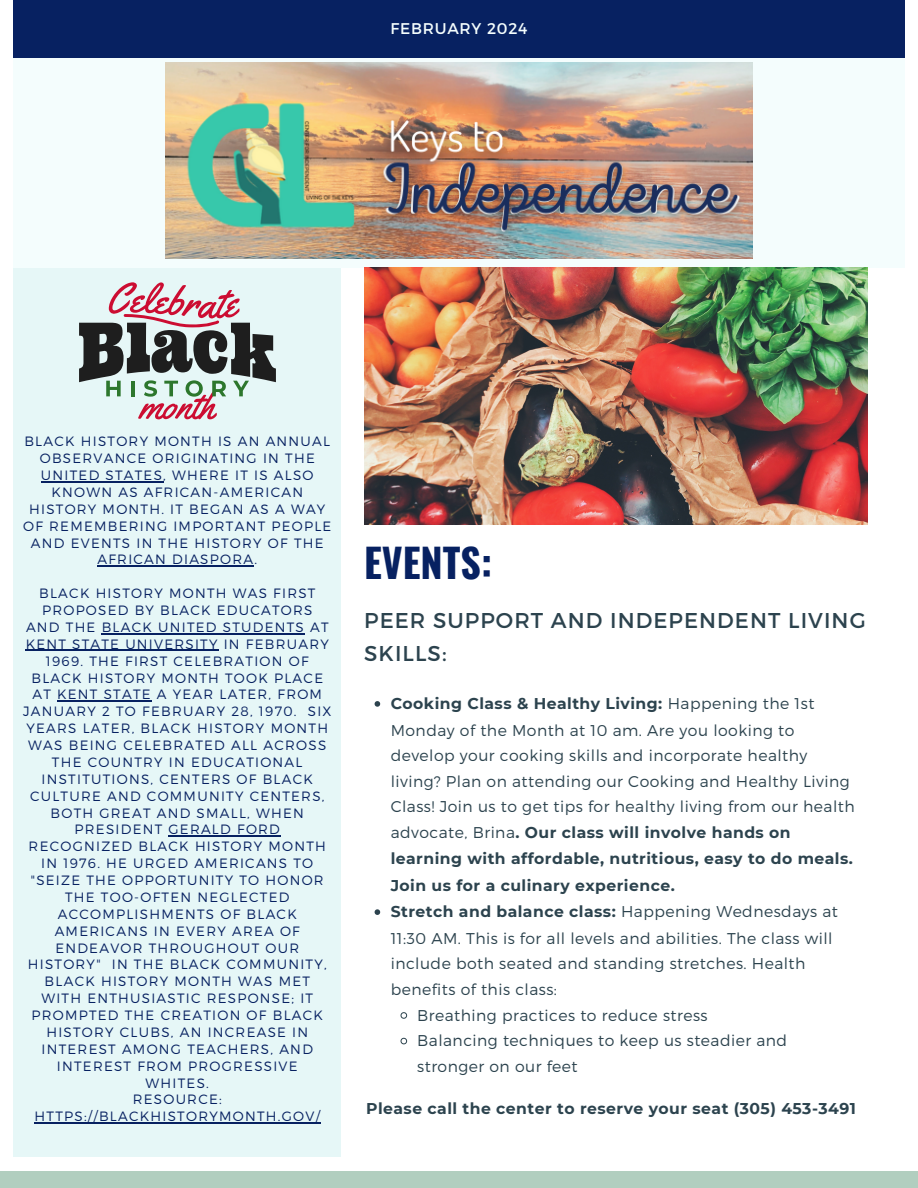
<style>
.page{position:relative;width:918px;height:1188px;background:#fff}
.page>*{position:absolute;margin:0;border:0;box-sizing:border-box;transform-origin:0 0}
.t1{font:700 39.75px "Oswald";color:#072161}
.t2{font:21.45px/33.8px "Montserrat";letter-spacing:.05em;color:#2c434e}
.t3{font:300 15.6px/26px "Montserrat";letter-spacing:.03em;color:#2c434e}
.t4{font:700 15.6px "Montserrat";letter-spacing:.03em;color:#2c434e}
.t5{font:15.45px "Montserrat";letter-spacing:.05em;color:#f4fdfd}
.t6{font:300 13.5px/16.8px "Montserrat";letter-spacing:.095em;color:#072161;text-align:center}
.s1{font-weight:700}
</style>
<div class="page">
<div style="left:13px;top:48px;width:892px;height:219px;background:#f4fdfd"></div>
<div style="left:13px;top:0;width:892px;height:57px;background:#072161"></div>
<div style="left:13px;top:268px;width:328px;height:888px;background:#e6f7f7"></div>
<div style="left:0;top:1171px;width:918px;height:17px;background:#b1cebf"></div>
<img style="left:364px;top:268px;width:503px;height:256px">
<img style="left:166px;top:63px;width:587px;height:196px">
<svg style="left:79px;top:282px;width:197px;height:137px"></svg>
<svg style="left:375px;top:701px;width:5px;height:6px"></svg>
<svg style="left:375px;top:909px;width:5px;height:6px"></svg>
<svg style="left:400px;top:1012px;width:8px;height:7px"></svg>
<svg style="left:400px;top:1037px;width:8px;height:8px"></svg>
<hr style="left:41px;top:481px;width:122px;height:1px;background:#072161">
<hr style="left:97px;top:566px;width:157px;height:1px;background:#072161">
<hr style="left:102px;top:633px;width:203px;height:1px;background:#072161">
<hr style="left:26px;top:650px;width:193px;height:1px;background:#072161">
<hr style="left:57px;top:701px;width:95px;height:1px;background:#072161">
<hr style="left:169px;top:836px;width:112px;height:1px;background:#072161">
<hr style="left:35px;top:1122px;width:286px;height:2px;background:#072161">
<h3 class="t5" style="left:390px;top:18px;width:139px">FEBRUARY 2024</h3>
<h5 class="t6" style="left:23px;top:432px;width:310px">BLACK HISTORY MONTH IS AN ANNUAL<br>OBSERVANCE ORIGINATING IN THE<br>UNITED STATES, WHERE IT IS ALSO<br>KNOWN AS AFRICAN-AMERICAN<br>HISTORY MONTH. IT BEGAN AS A WAY<br>OF REMEMBERING IMPORTANT PEOPLE<br>AND EVENTS IN THE HISTORY OF THE<br>AFRICAN DIASPORA.</h5>
<h5 class="t6" style="left:23px;top:584px;width:310px">BLACK HISTORY MONTH WAS FIRST<br>PROPOSED BY BLACK EDUCATORS<br>AND THE BLACK UNITED STUDENTS AT<br>KENT STATE UNIVERSITY IN FEBRUARY<br>1969. THE FIRST CELEBRATION OF<br>BLACK HISTORY MONTH TOOK PLACE<br>AT KENT STATE A YEAR LATER, FROM<br>JANUARY 2 TO FEBRUARY 28, 1970. SIX<br>YEARS LATER, BLACK HISTORY MONTH<br>WAS BEING CELEBRATED ALL ACROSS<br>THE COUNTRY IN EDUCATIONAL<br>INSTITUTIONS, CENTERS OF BLACK<br>CULTURE AND COMMUNITY CENTERS,<br>BOTH GREAT AND SMALL, WHEN<br>PRESIDENT GERALD FORD<br>RECOGNIZED BLACK HISTORY MONTH<br>IN 1976. HE URGED AMERICANS TO "SEIZE THE OPPORTUNITY TO HONOR<br>THE TOO-OFTEN NEGLECTED<br>ACCOMPLISHMENTS OF BLACK<br>AMERICANS IN EVERY AREA OF<br>ENDEAVOR THROUGHOUT OUR<br>HISTORY" IN THE BLACK COMMUNITY,<br>BLACK HISTORY MONTH WAS MET<br>WITH ENTHUSIASTIC RESPONSE; IT<br>PROMPTED THE CREATION OF BLACK<br>HISTORY CLUBS, AN INCREASE IN<br>INTEREST AMONG TEACHERS, AND<br>INTEREST FROM PROGRESSIVE<br>WHITES.</h5>
<h5 class="t6" style="left:35px;top:1091px;width:287px">RESOURCE:<br>HTTPS://BLACKHISTORYMONTH.GOV/</h5>
<h1 class="t1" style="left:364px;top:531px;width:129px">EVENTS:</h1>
<h2 class="t2" style="left:364px;top:602px;width:503px">PEER SUPPORT AND INDEPENDENT LIVING<br>SKILLS:</h2>
<p class="t3" style="left:391px;top:690px;width:466px"><span class="s1">Cooking Class &amp; Healthy Living:</span> Happening the 1st Monday of the Month at 10 am. Are you looking to develop your cooking skills and incorporate healthy living? Plan on attending our Cooking and Healthy Living Class! Join us to get tips for healthy living from our health advocate, Brina<span class="s1">. Our class will involve hands on learning with affordable, nutritious, easy to do meals.<br>Join us for a culinary experience.</span></p>
<p class="t3" style="left:391px;top:898px;width:449px"><span class="s1">Stretch and balance class:</span> Happening Wednesdays at 11:30 AM. This is for all levels and abilities. The class will include both seated and standing stretches. Health benefits of this class:</p>
<p class="t3" style="left:417px;top:1001px;width:292px">Breathing practices to reduce stress</p>
<p class="t3" style="left:417px;top:1027px;width:371px">Balancing techniques to keep us steadier and stronger on our feet</p>
<p class="t4" style="left:366px;top:1098px;width:491px">Please call the center to reserve your seat (305) 453-3491</p>
</div>
